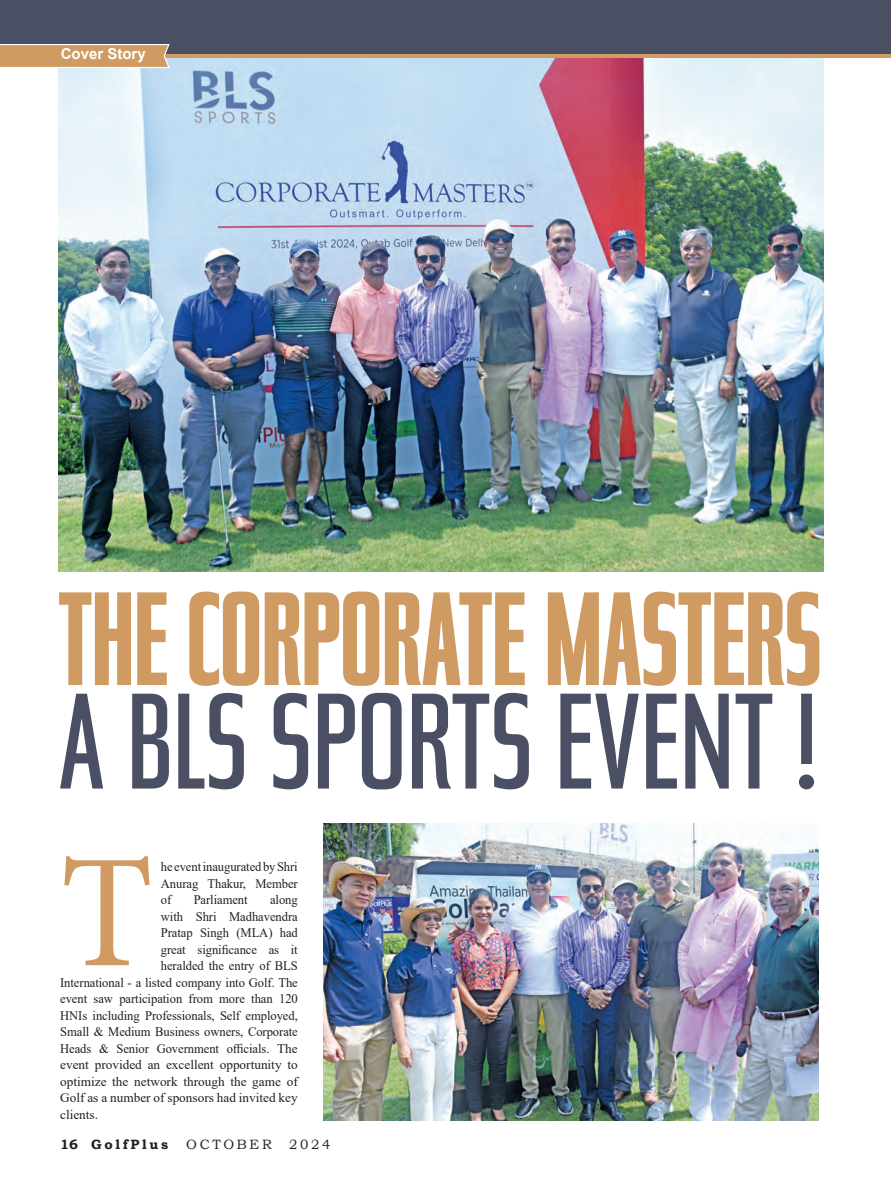
<style>
.page{position:relative;width:891px;height:1199px;background:#fff}
.page>*{position:absolute;margin:0;border:0;box-sizing:border-box;transform-origin:0 0}
.t1{font:161.4px "Minion Pro";color:#cf9b62;scale:.93 1}
.t2{font:136.5px "Tasse";color:#4b4f64}
.t3{font:500 condensed 133.5px "Tasse";color:#cf9b62}
.t4{font:700 15px "Arial";color:#fff}
.t5{font:13.5px "Bookman Old Style";letter-spacing:.2em;color:#231f20}
.t6{font:700 13.5px "Bookman Old Style";letter-spacing:.2em;color:#231f20}
.t7{font:13.2px/16.5px "Times New Roman";letter-spacing:-.005em;color:#231f20;text-align:justify;scale:.96 1}
.t8{font:13.2px "Times New Roman";letter-spacing:-.005em;color:#231f20}
</style>
<div class="page">
<img style="left:59px;top:58px;width:765px;height:513px">
<img style="left:324px;top:823px;width:495px;height:297px">
<div style="left:0;top:0;width:891px;height:54px;background:#4b4f64"></div>
<hr style="left:0;top:54px;width:891px;height:4px;background:#cf9b62">
<svg style="left:0;top:44px;width:170px;height:25px"></svg>
<p class="t4" style="left:61px;top:46px;width:87px">Cover Story</p>
<h3 class="t3" style="left:59px;top:592px;width:764px">THE CORPORATE MASTERS</h3>
<h2 class="t2" style="left:59px;top:694px;width:761px">A BLS SPORTS EVENT !</h2>
<h1 class="t1" style="left:60px;top:805px;width:102px">T</h1>
<p class="t7" style="left:161px;top:858px;width:144px">he event inaugurated by Shri Anurag Thakur, Member of</p>
<p class="t7" style="left:194px;top:891px;width:58px">Parliament</p>
<p class="t7" style="left:270px;top:891px;width:30px">along</p>
<p class="t7" style="left:161px;top:908px;width:144px">with Shri Madhavendra</p>
<p class="t7" style="left:161px;top:924px;width:144px">Pratap Singh (MLA) had</p>
<p class="t7" style="left:161px;top:941px;width:144px">great significance as it</p>
<p class="t7" style="left:161px;top:957px;width:144px">heralded the entry of BLS</p>
<p class="t7" style="left:60px;top:974px;width:249px">International - a listed company into Golf. The</p>
<p class="t7" style="left:60px;top:990px;width:249px">event saw participation from more than 120</p>
<p class="t7" style="left:60px;top:1007px;width:249px">HNIs including Professionals, Self employed,</p>
<p class="t7" style="left:60px;top:1023px;width:249px">Small &amp; Medium Business owners, Corporate</p>
<p class="t7" style="left:60px;top:1040px;width:249px">Heads &amp; Senior Government officials. The</p>
<p class="t8" style="left:60px;top:1057px;width:239px">event provided an excellent opportunity to</p>
<p class="t8" style="left:60px;top:1074px;width:239px">optimize the network through the game of</p>
<p class="t8" style="left:60px;top:1090px;width:239px">Golf as a number of sponsors had invited key</p>
<p class="t8" style="left:60px;top:1107px;width:39px">clients.</p>
<p class="t6" style="left:60px;top:1136px;width:109px">16 GolfPlus</p>
<p class="t5" style="left:186px;top:1136px;width:87px">OCTOBER</p>
<p class="t5" style="left:289px;top:1136px;width:43px">2024</p>
</div>
